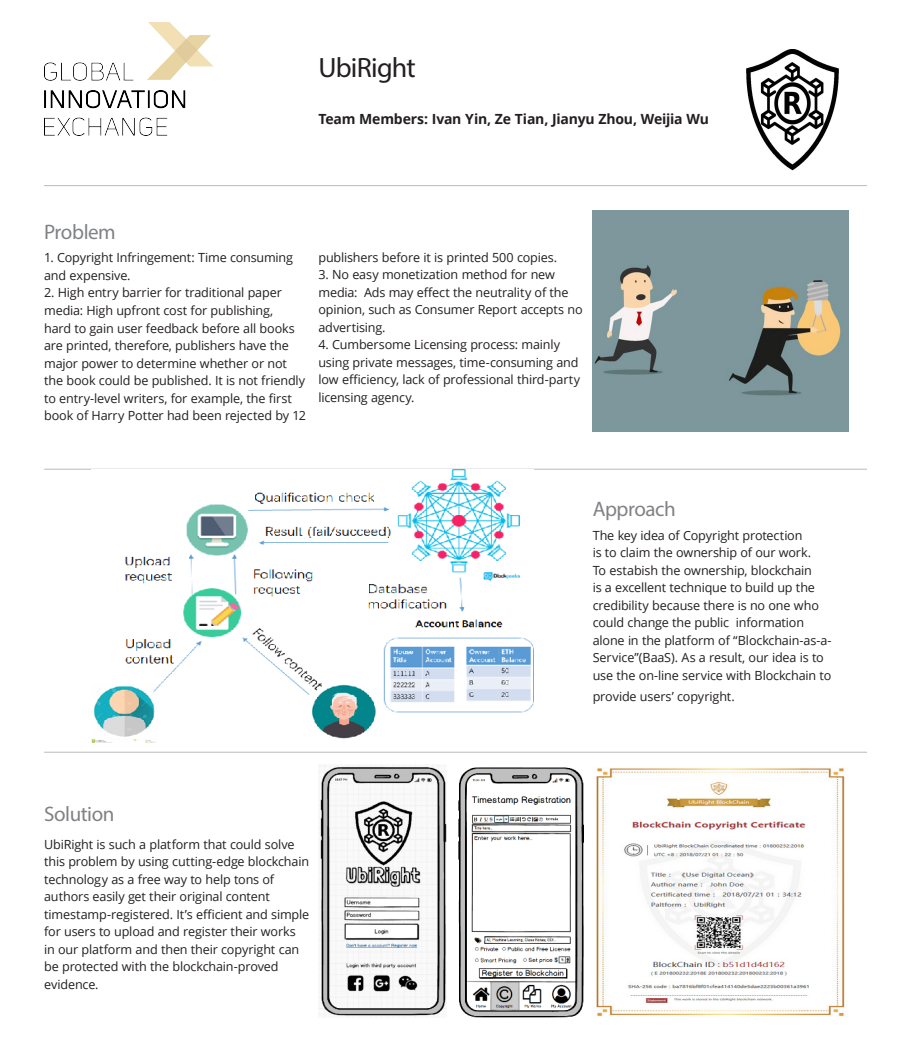
<style>
.page{position:relative;width:908px;height:1059px;background:#fff}
.page>*{position:absolute;margin:0;border:0;box-sizing:border-box;transform-origin:0 0}
.t1{font:28px "Myriad Pro";letter-spacing:-.025em;color:#231f20}
.t2{font:21px "Myriad Pro";letter-spacing:-.02em;color:#808285}
.t3{font:700 14px "Open Sans";letter-spacing:-.015em;color:#231f20}
.t4{font:12.6px/17.5px "Open Sans";letter-spacing:-.01em;color:#231f20}
</style>
<div class="page">
<img style="left:44px;top:22px;width:170px;height:113px">
<hr style="left:44px;top:185px;width:822px;height:1px;background:#bcbdc0">
<hr style="left:44px;top:468px;width:822px;height:1px;background:#bcbdc0">
<hr style="left:44px;top:751px;width:822px;height:1px;background:#bcbdc0">
<img style="left:746px;top:50px;width:93px;height:121px">
<img style="left:592px;top:210px;width:255px;height:222px">
<img style="left:91px;top:469px;width:442px;height:273px">
<img style="left:458px;top:767px;width:126px;height:250px">
<img style="left:318px;top:764px;width:128px;height:253px">
<img style="left:596px;top:768px;width:249px;height:249px">
<p class="t1" style="left:318px;top:51px;width:99px">UbiRight</p>
<p class="t3" style="left:318px;top:109px;width:392px">Team Members: Ivan Yin, Ze Tian, Jianyu Zhou, Weijia Wu</p>
<p class="t2" style="left:44px;top:219px;width:73px">Problem</p>
<p class="t4" style="left:44px;top:249px;width:250px">1. Copyright Infringement: Time consuming and expensive.</p>
<p class="t4" style="left:44px;top:284px;width:263px">2. High entry barrier for traditional paper media: High upfront cost for publishing,<br>hard to gain user feedback before all books are printed, therefore, publishers have the major power to determine whether or not the book could be published. It is not friendly to entry-level writers, for example, the first book of Harry Potter had been rejected by 12</p>
<p class="t4" style="left:318px;top:248px;width:240px">publishers before it is printed 500 copies.</p>
<p class="t4" style="left:318px;top:265px;width:265px">3. No easy monetization method for new media: Ads may effect the neutrality of the opinion, such as Consumer Report accepts no advertising.</p>
<p class="t4" style="left:318px;top:335px;width:263px">4. Cumbersome Licensing process: mainly using private messages, time-consuming and low efficiency, lack of professional third-party licensing agency.</p>
<p class="t2" style="left:592px;top:496px;width:85px">Approach</p>
<p class="t4" style="left:592px;top:526px;width:240px">The key idea of Copyright protection<br>is to claim the ownership of our work.<br>To estabish the ownership, blockchain<br>is a excellent technique to build up the credibility because there is no one who could change the public information alone in the platform of “Blockchain-as-a-Service”(BaaS). As a result, our idea is to use the on-line service with Blockchain to</p>
<p class="t4" style="left:592px;top:687px;width:143px">provide users’ copyright.</p>
<p class="t2" style="left:44px;top:800px;width:72px">Solution</p>
<p class="t4" style="left:44px;top:834px;width:266px">UbiRight is such a platform that could solve this problem by using cutting-edge blockchain technology as a free way to help tons of authors easily get their original content timestamp-registered. It’s efficient and simple for users to upload and register their works in our platform and then their copyright can be protected with the blockchain-proved evidence.</p>
</div>
